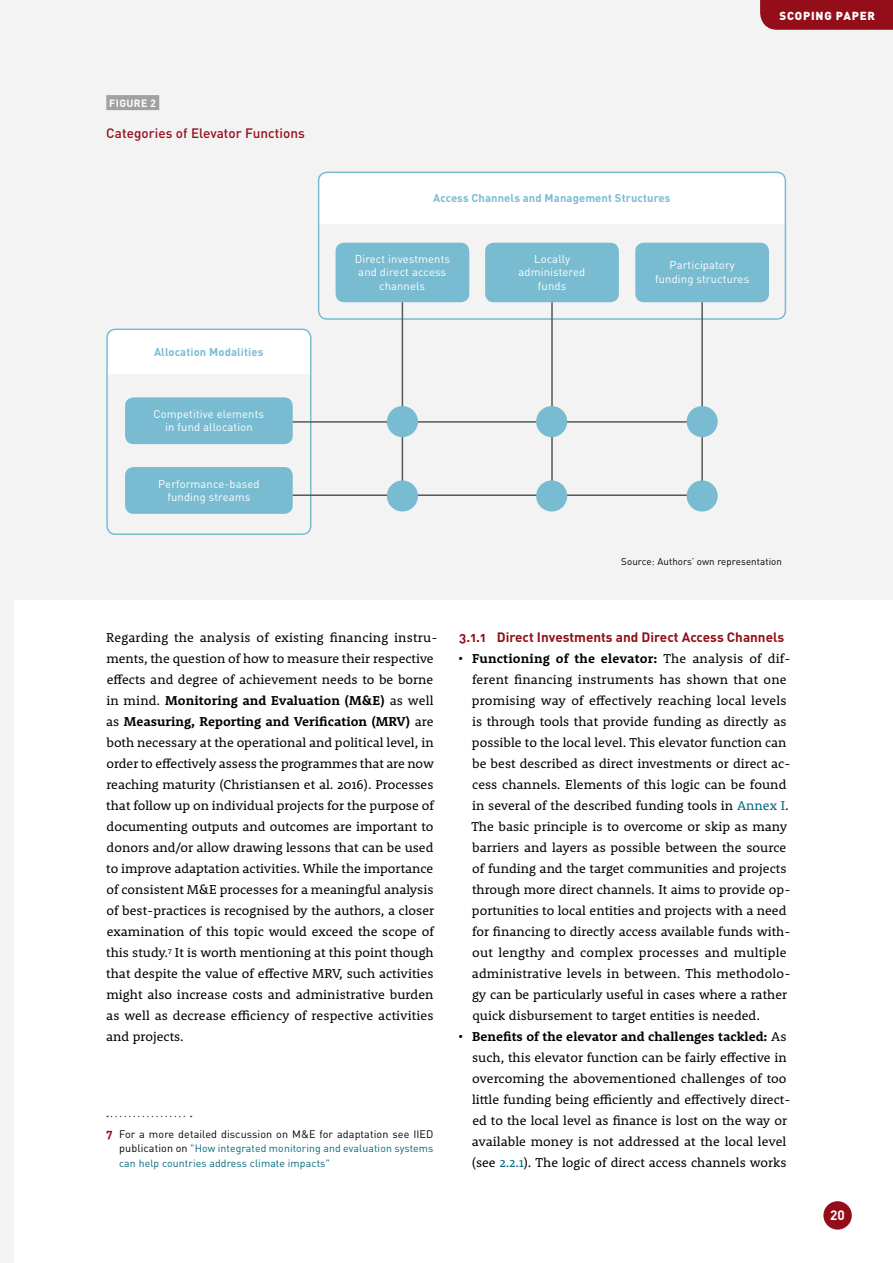
<style>
.page{position:relative;width:893px;height:1263px;background:#fff}
.page>*{position:absolute;margin:0;border:0;box-sizing:border-box;transform-origin:0 0}
.t1{font:700 13.5px "DIN Pro";color:#940e19}
.t2{font:500 13.5px "DIN Pro";letter-spacing:.005em;color:#940e19}
.t3{font:700 13.5px "DIN Pro";color:#fff}
.t4{font:13.2px/21px "Rooney";color:#000}
.t5{font:900 11.55px "DIN Pro";letter-spacing:.07em;color:#fff}
.t6{font:11.25px/13.5px "DIN Pro";letter-spacing:.01em;color:#fff;text-align:center}
.t7{font:700 11.25px "DIN Pro";letter-spacing:.01em;color:#79bcd2}
.t8{font:10.8px "DIN Pro";letter-spacing:.01em;color:#000}
.t9{font:10.5px/14.7px "DIN Pro";letter-spacing:.01em;color:#00687c}
.t10{font:700 10.5px "DIN Pro";letter-spacing:.04em;color:#fff}
.t11{font:9.75px "DIN Pro";letter-spacing:.01em;color:#000}
.s1{font-weight:700}
.s2{font-weight:700;font-size:12px;color:#940e19}
.s3{font-size:10.8px;color:#000}
.s4{color:#00687c}
</style>
<div class="page">
<div style="left:0;top:0;width:893px;height:600px;background:#f3f3f3"></div>
<div style="left:106px;top:95px;width:53px;height:15px;background:#a1a1a1"></div>
<div style="left:319px;top:172px;width:466px;height:52px;background:#fff"></div>
<div style="left:318px;top:172px;width:468px;height:148px;border:2px solid #79bcd2;border-radius:9px"></div>
<div style="left:107px;top:329px;width:204px;height:45px;background:#fff"></div>
<div style="left:106px;top:329px;width:205px;height:206px;border:2px solid #79bcd2;border-radius:9px"></div>
<div style="left:336px;top:243px;width:133px;height:59px;background:#79bcd2;border-radius:9px"></div>
<div style="left:485px;top:243px;width:134px;height:59px;background:#79bcd2;border-radius:9px"></div>
<div style="left:635px;top:243px;width:134px;height:59px;background:#79bcd2;border-radius:9px"></div>
<div style="left:125px;top:467px;width:168px;height:47px;background:#79bcd2;border-radius:9px"></div>
<div style="left:125px;top:397px;width:168px;height:47px;background:#79bcd2;border-radius:9px"></div>
<svg style="left:291px;top:301px;width:413px;height:196px"></svg>
<hr style="left:293px;top:421px;width:410px;height:2px;background:#575756">
<hr style="left:551px;top:302px;width:2px;height:194px;background:#575756">
<hr style="left:402px;top:302px;width:1px;height:193px;background:#575756">
<div style="left:387px;top:406px;width:31px;height:31px;background:#79bcd2;border-radius:50%"></div>
<div style="left:536px;top:406px;width:31px;height:31px;background:#79bcd2;border-radius:50%"></div>
<div style="left:687px;top:406px;width:31px;height:31px;background:#79bcd2;border-radius:50%"></div>
<div style="left:387px;top:480px;width:31px;height:31px;background:#79bcd2;border-radius:50%"></div>
<div style="left:536px;top:480px;width:31px;height:31px;background:#79bcd2;border-radius:50%"></div>
<div style="left:687px;top:480px;width:31px;height:31px;background:#79bcd2;border-radius:50%"></div>
<svg style="left:107px;top:1116px;width:85px;height:1px"></svg>
<div style="left:760px;top:0;width:133px;height:30px;background:#940e19"></div>
<div style="left:823px;top:1201px;width:29px;height:28px;background:#940e19;border-radius:50%"></div>
<div style="left:0;top:0;width:14px;height:1263px;background:#f3f3f3"></div>
<p class="t10" style="left:109px;top:96px;width:49px">FIGURE 2</p>
<p class="t2" style="left:106px;top:124px;width:200px">Categories of Elevator Functions</p>
<p class="t7" style="left:154px;top:344px;width:111px">Allocation Modalities</p>
<p class="t6" style="left:154px;top:407px;width:112px">Competitive elements in fund allocation</p>
<p class="t6" style="left:158px;top:476px;width:103px">Performance-based funding streams</p>
<p class="t5" style="left:779px;top:8px;width:97px">SCOPING PAPER</p>
<p class="t7" style="left:433px;top:190px;width:239px">Access Channels and Management Structures</p>
<p class="t6" style="left:355px;top:251px;width:97px">Direct investments and direct access channels</p>
<p class="t6" style="left:518px;top:251px;width:68px">Locally administered funds</p>
<p class="t6" style="left:655px;top:258px;width:96px">Participatory funding structures</p>
<p class="t11" style="left:621px;top:555px;width:162px">Source: Authors’ own representation</p>
<p class="t4" style="left:106px;top:627px;width:333px">Regarding the analysis of existing financing instru&shy;ments, the question of how to measure their respective effects and degree of achievement needs to be borne in mind. <span class="s1">Monitoring and Evaluation (M&amp;E)</span> as well as <span class="s1">Measuring, Reporting and Verification (MRV)</span> are both necessary at the operational and political level, in order to effectively assess the programmes that are now reaching maturity (Christiansen et al. 2016). Processes that follow up on individual projects for the purpose of documenting outputs and outcomes are important to donors and/or allow drawing lessons that can be used to improve adaptation activities. While the importance of consistent M&amp;E processes for a meaningful analysis of best-practices is recognised by the authors, a closer examination of this topic would exceed the scope of this study.<sup>7</sup> It is worth mentioning at this point though that despite the value of effective MRV, such activities might also increase costs and administrative burden as well as decrease efficiency of respective activities and projects.</p>
<p class="t8" style="left:106px;top:1126px;width:329px"><span class="s2">7</span> For a more detailed discussion on M&amp;E for adaptation see IIED</p>
<p class="t9" style="left:119px;top:1141px;width:316px"><span class="s3">publication on</span> "How integrated monitoring and evaluation systems can help countries address climate impacts"</p>
<p class="t1" style="left:459px;top:628px;width:327px">3.1.1 Direct Investments and Direct Access Channels</p>
<p class="t4" style="left:471px;top:648px;width:321px;text-indent:-13px">• <span class="s1">Functioning of the elevator:</span> The analysis of dif&shy;ferent financing instruments has shown that one promising way of effectively reaching local levels is through tools that provide funding as directly as possible to the local level. This elevator function can be best described as direct investments or direct ac&shy;cess channels. Elements of this logic can be found in several of the described funding tools in <span class="s4">Annex I</span>.<br>The basic principle is to overcome or skip as many barriers and layers as possible between the source of funding and the target communities and projects through more direct channels. It aims to provide op&shy;portunities to local entities and projects with a need for financing to directly access available funds with&shy;out lengthy and complex processes and multiple administrative levels in between. This methodolo&shy;gy can be particularly useful in cases where a rather quick disbursement to target entities is needed.</p>
<p class="t4" style="left:472px;top:1026px;width:320px;text-indent:-14px">• <span class="s1">Benefits of the elevator and challenges tackled:</span> As such, this elevator function can be fairly effective in overcoming the abovementioned challenges of too little funding being efficiently and effectively direct&shy;ed to the local level as finance is lost on the way or available money is not addressed at the local level (see <span class="s4">2.2.1</span>). The logic of direct access channels works</p>
<p class="t3" style="left:830px;top:1206px;width:16px">20</p>
</div>
